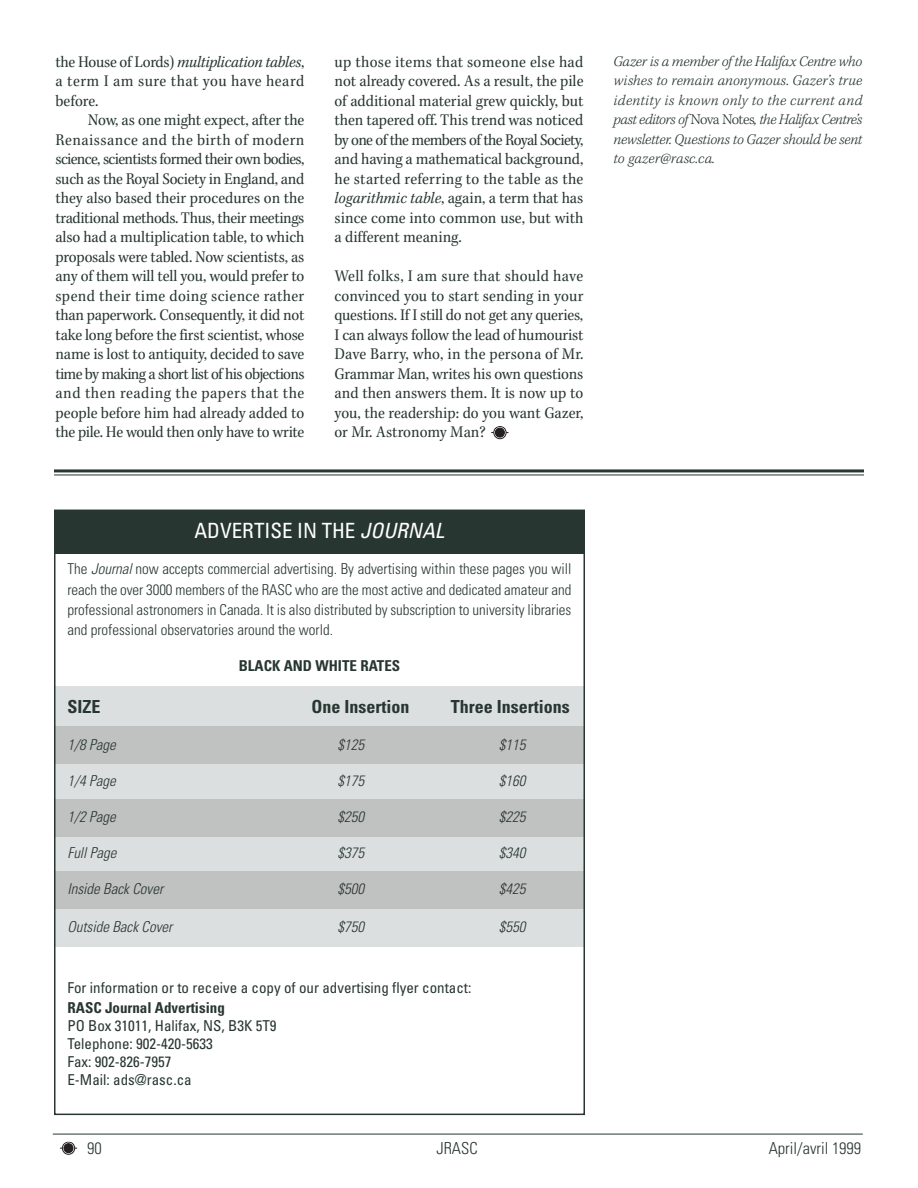
<style>
.page{position:relative;width:918px;height:1188px;background:#fff}
.page>*{position:absolute;margin:0;border:0;box-sizing:border-box;transform-origin:0 0}
.t1{font:condensed 21px "Univers";color:#fff}
.t2{font:700 condensed 18px "Univers";color:#283632}
.t3{font:16.5px/19.5px "Kepl MM 323 91 113 32 253 71 89 25";color:#283632;text-align:justify}
.t4{font:16.5px "Kepl MM It 323 91 113 32 253 71 89 25";letter-spacing:-.02em;color:#283632}
.t5{font:16.5px/19.5px "Kepl MM 323 91 113 32 253 71 89 25";letter-spacing:.03em;color:#283632}
.t6{font:300 condensed 16.5px "Univers";color:#283632}
.t7{font:300 condensed 15px/20.2px "Univers";color:#283632;text-align:justify}
.t8{font:15px/19.5px "Kepl MM It 307 0 251 0 242 0 198 0";letter-spacing:-.015em;color:#283632;text-align:justify}
.t9{font:condensed 15px/18px "Univers";color:#283632}
.t10{font:italic 300 condensed 15px "Univers";color:#283632}
.t11{font:700 condensed 15px "Univers";color:#283632}
.s1{font-family:"Kepl MM 323 91 113 32 253 71 89 25"}
.s2{font-family:"Kepl MM It 323 91 113 32 253 71 89 25"}
.s3{font-family:"Kepl MM 307 0 251 0 242 0 198 0"}
.s4{font-style:italic}
</style>
<div class="page">
<hr style="left:53px;top:1134px;width:810px;height:1px;background:#283632">
<div style="left:62px;top:1142px;width:13px;height:13px;border:1px solid #231f20;border-radius:50%"></div>
<div style="left:63px;top:1143px;width:11px;height:10px;background:#231f20;border:1px solid #231f20;border-radius:50%"></div>
<div style="left:493px;top:426px;width:13px;height:13px;border:1px solid #231f20;border-radius:50%"></div>
<div style="left:495px;top:428px;width:10px;height:10px;background:#231f20;border:1px solid #231f20;border-radius:50%"></div>
<hr style="left:54px;top:469px;width:810px;height:3px;background:#283632">
<hr style="left:54px;top:474px;width:810px;height:1px;background:#283632">
<div style="left:54px;top:687px;width:531px;height:260px;background:#dcdfdf"></div>
<div style="left:54px;top:726px;width:531px;height:38px;background:#c0c1c1"></div>
<div style="left:54px;top:799px;width:531px;height:38px;background:#c0c1c1"></div>
<div style="left:54px;top:872px;width:531px;height:37px;background:#c0c1c1"></div>
<div style="left:54px;top:511px;width:531px;height:43px;background:#283632"></div>
<p class="t4" style="left:56px;top:55px;width:251px"><span class="s1">the House of Lords)</span> multiplication tables<span class="s1">,</span></p>
<p class="t5" style="left:56px;top:72px;width:250px">a term I am sure that you have heard before.</p>
<p class="t3" style="left:56px;top:111px;width:250px;text-indent:32px">Now, as one might expect, after the Renaissance and the birth of modern science, scientists formed their own bodies, such as the Royal Society in England, and they also based their procedures on the traditional methods. Thus, their meetings also had a multiplication table, to which proposals were tabled. Now scientists, as any of them will tell you, would prefer to spend their time doing science rather than paperwork. Consequently, it did not take long before the first scientist, whose name is lost to antiquity, decided to save time by making a short list of his objections and then reading the papers that the people before him had already added to the pile. He would then only have to write</p>
<p class="t3" style="left:334px;top:53px;width:251px">up those items that someone else had not already covered. As a result, the pile of additional material grew quickly, but then tapered off. This trend was noticed by one of the members of the Royal Society, and having a mathematical background, he started referring to the table as the <span class="s2">logarithmic table</span>, again, a term that has since come into common use, but with a different meaning.</p>
<p class="t3" style="left:334px;top:267px;width:250px">Well folks, I am sure that should have convinced you to start sending in your questions. If I still do not get any queries, I can always follow the lead of humourist Dave Barry, who, in the persona of Mr.<br>Grammar Man, writes his own questions and then answers them. It is now up to you, the readership: do you want Gazer, or Mr. Astronomy Man?</p>
<p class="t8" style="left:614px;top:52px;width:250px">Gazer is a member of the Halifax Centre who wishes to remain anonymous. Gazer’s true identity is known only to the current and past editors of <span class="s3">Nova Notes</span>, the Halifax Centre’s newsletter. Questions to Gazer should be sent to gazer@rasc.ca.</p>
<p class="t1" style="left:195px;top:523px;width:251px">ADVERTISE IN THE <span class="s4">JOURNAL</span></p>
<p class="t7" style="left:68px;top:560px;width:506px">The <span class="s4">Journal</span> now accepts commercial advertising. By advertising within these pages you will reach the over 3000 members of the RASC who are the most active and dedicated amateur and professional astronomers in Canada. It is also distributed by subscription to university libraries and professional observatories around the world.</p>
<p class="t11" style="left:239px;top:660px;width:163px">BLACK AND WHITE RATES</p>
<p class="t2" style="left:68px;top:700px;width:35px">SIZE</p>
<p class="t2" style="left:312px;top:700px;width:99px">One Insertion</p>
<p class="t2" style="left:451px;top:700px;width:120px">Three Insertions</p>
<p class="t10" style="left:68px;top:739px;width:50px">1/8 Page</p>
<p class="t10" style="left:337px;top:739px;width:28px">$125</p>
<p class="t10" style="left:499px;top:739px;width:28px">$115</p>
<p class="t10" style="left:68px;top:775px;width:50px">1/4 Page</p>
<p class="t10" style="left:337px;top:775px;width:28px">$175</p>
<p class="t10" style="left:499px;top:775px;width:28px">$160</p>
<p class="t10" style="left:68px;top:811px;width:50px">1/2 Page</p>
<p class="t10" style="left:337px;top:811px;width:28px">$250</p>
<p class="t10" style="left:499px;top:811px;width:28px">$225</p>
<p class="t10" style="left:68px;top:847px;width:51px">Full Page</p>
<p class="t10" style="left:338px;top:847px;width:28px">$375</p>
<p class="t10" style="left:499px;top:847px;width:28px">$340</p>
<p class="t10" style="left:68px;top:883px;width:97px">Inside Back Cover</p>
<p class="t10" style="left:338px;top:883px;width:28px">$500</p>
<p class="t10" style="left:499px;top:883px;width:28px">$425</p>
<p class="t10" style="left:68px;top:921px;width:106px">Outside Back Cover</p>
<p class="t10" style="left:338px;top:921px;width:28px">$750</p>
<p class="t10" style="left:499px;top:921px;width:28px">$550</p>
<p class="t9" style="left:68px;top:980px;width:405px">For information or to receive a copy of our advertising flyer contact:</p>
<p class="t11" style="left:68px;top:1002px;width:159px">RASC Journal Advertising</p>
<p class="t9" style="left:68px;top:1018px;width:211px">PO Box 31011, Halifax, NS, B3K 5T9<br>Telephone: 902-420-5633<br>Fax: 902-826-7957<br>E-Mail: ads@rasc.ca</p>
<p class="t6" style="left:87px;top:1143px;width:16px">90</p>
<p class="t6" style="left:436px;top:1143px;width:43px">JRASC</p>
<p class="t6" style="left:769px;top:1143px;width:94px">April/avril 1999</p>
</div>
